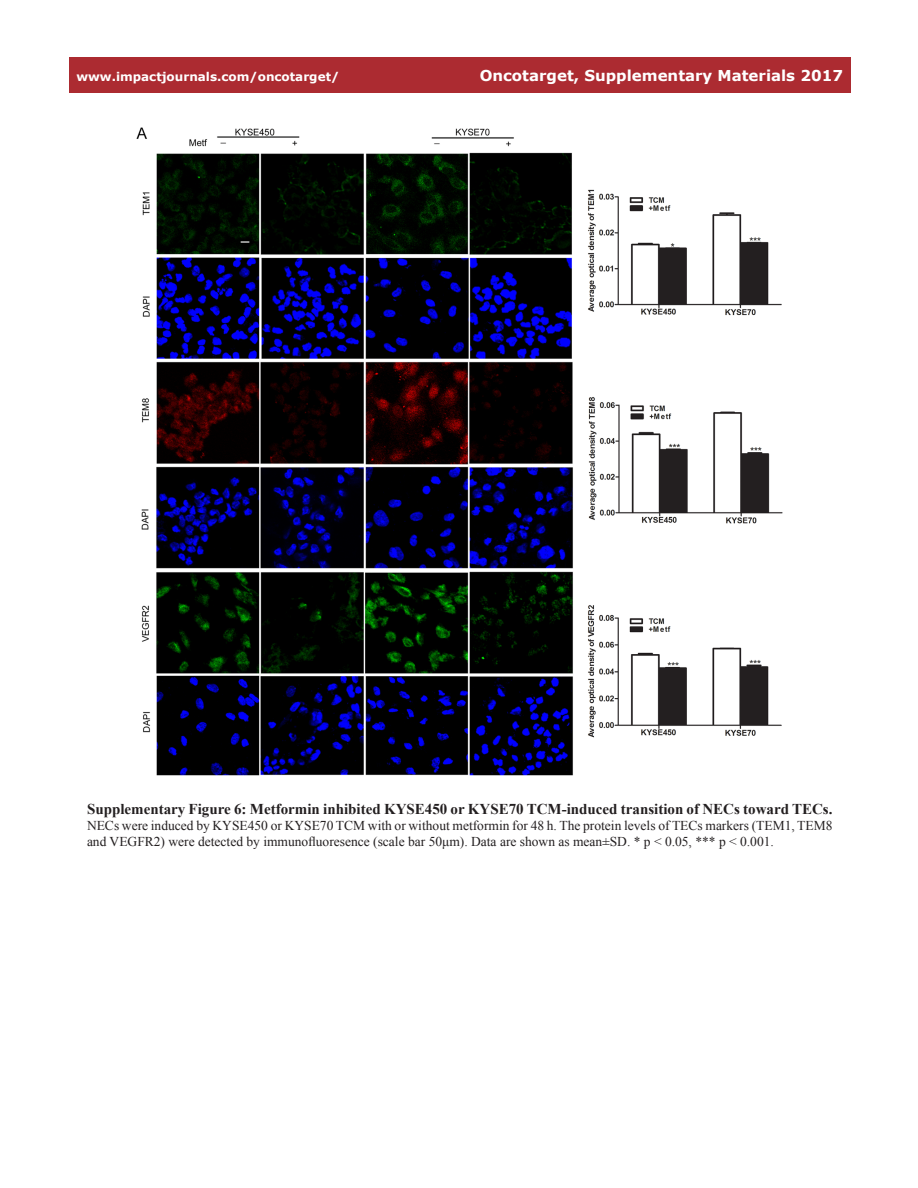
<style>
.page{position:relative;width:918px;height:1188px;background:#fff}
.page>*{position:absolute;margin:0;border:0;box-sizing:border-box;transform-origin:0 0}
.figuretext{font:700 15px "Times New Roman";color:#231f20}
.t1{font:700 15px "Verdana";color:#fff}
.figuretext-2{font:13.5px/16.2px "Times New Roman";color:#231f20}
.t2{font:700 12px "Verdana";color:#fff}
</style>
<div class="page">
<div style="left:69px;top:57px;width:781px;height:36px;background:#ac2b31"></div>
<img style="left:136px;top:127px;width:647px;height:649px">
<p class="t2" style="left:76px;top:68px;width:264px">www.impactjournals.com/oncotarget/</p>
<p class="t1" style="left:480px;top:65px;width:365px">Oncotarget, Supplementary Materials 2017</p>
<p class="figuretext" style="left:87px;top:799px;width:747px">Supplementary Figure 6: Metformin inhibited KYSE450 or KYSE70 TCM-induced transition of NECs toward TECs.</p>
<p class="figuretext-2" style="left:87px;top:817px;width:747px">NECs were induced by KYSE450 or KYSE70 TCM with or without metformin for 48 h. The protein levels of TECs markers (TEM1, TEM8 and VEGFR2) were detected by immunofluoresence (scale bar 50μm). Data are shown as mean±SD. * p &lt; 0.05, *** p &lt; 0.001.</p>
</div>
